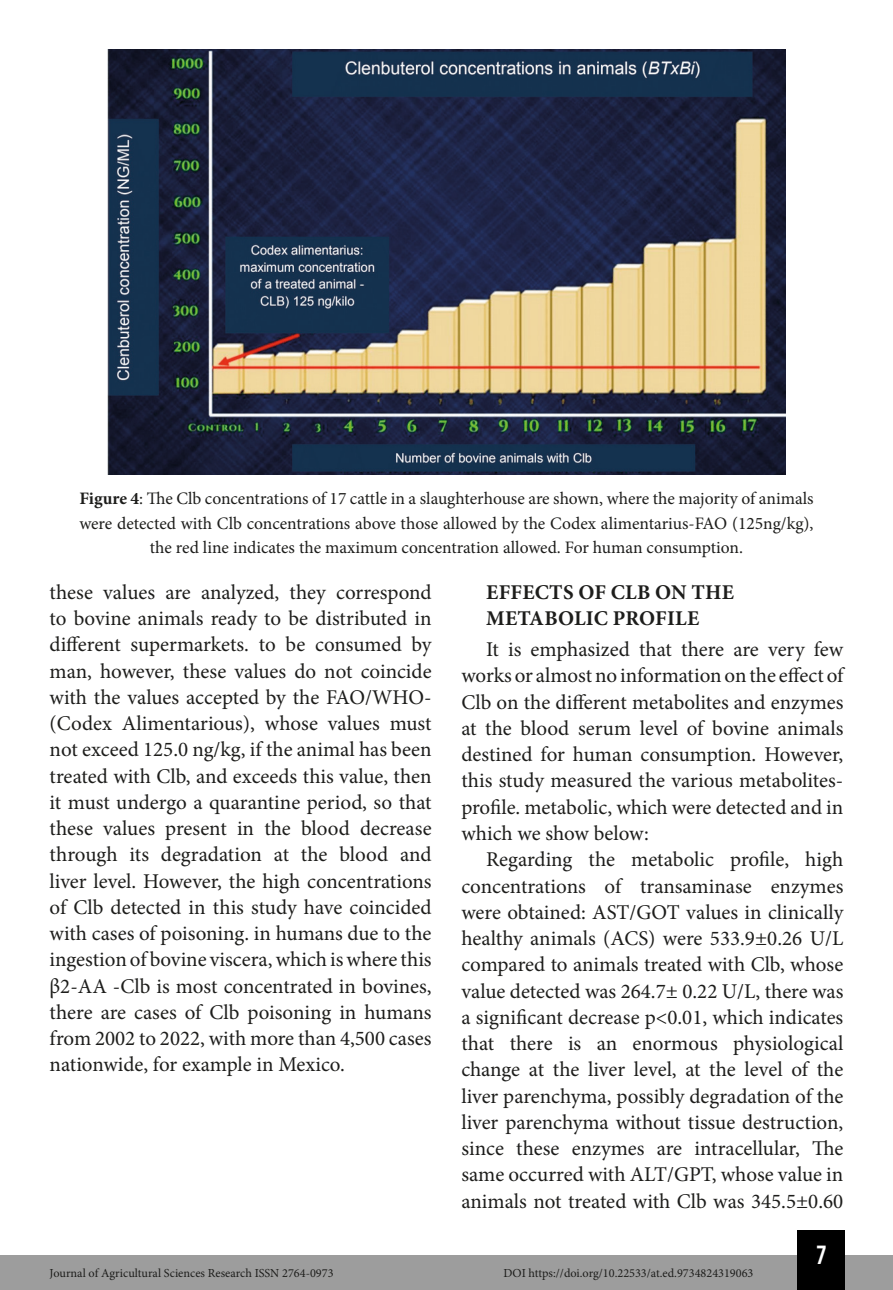
<style>
.page{position:relative;width:893px;height:1290px;background:#fff}
.page>*{position:absolute;margin:0;border:0;box-sizing:border-box;transform-origin:0 0}
.t1{font:26.25px "Bebas Kai";color:#fff}
.TXT{font:21px/26.2px "Minion Pro";color:#1d1d1b;text-align:justify}
.SUB{font:700 21px/26.2px "Minion Pro";letter-spacing:.01em;color:#1d1d1b}
.Info_Imagem{font:17.5px/24.5px "Minion Pro";color:#1d1d1b;text-align:center}
.t2{font:12.25px "Minion Pro";color:#1d1d1b}
.s1{font-weight:700}
</style>
<div class="page">
<div style="left:0;top:1255px;width:893px;height:35px;background:#9d9d9d"></div>
<div style="left:797px;top:1230px;width:48px;height:60px;background:#000"></div>
<img style="left:107px;top:50px;width:678px;height:425px">
<p class="Info_Imagem" style="left:79px;top:486px;width:736px"><span class="s1">Figure 4</span>: The Clb concentrations of 17 cattle in a slaughterhouse are shown, where the majority of animals were detected with Clb concentrations above those allowed by the Codex alimentarius-FAO (125ng/kg), the red line indicates the maximum concentration allowed. For human consumption.</p>
<p class="TXT" style="left:50px;top:579px;width:384px">these values are analyzed, they correspond to bovine animals ready to be distributed in different supermarkets. to be consumed by man, however, these values do not coincide with the values accepted by the FAO/WHO-(Codex Alimentarious), whose values must not exceed 125.0 ng/kg, if the animal has been treated with Clb, and exceeds this value, then it must undergo a quarantine period, so that these values present in the blood decrease through its degradation at the blood and liver level. However, the high concentrations of Clb detected in this study have coincided with cases of poisoning. in humans due to the ingestion of bovine viscera, which is where this β2-AA -Clb is most concentrated in bovines, there are cases of Clb poisoning in humans from 2002 to 2022, with more than 4,500 cases nationwide, for example in Mexico.</p>
<p class="SUB" style="left:486px;top:579px;width:249px">EFFECTS OF CLB ON THE<br>METABOLIC PROFILE</p>
<p class="TXT" style="left:461px;top:636px;width:384px;text-indent:25px">It is emphasized that there are very few works or almost no information on the effect of Clb on the different metabolites and enzymes at the blood serum level of bovine animals destined for human consumption. However, this study measured the various metabolites&shy;profile. metabolic, which were detected and in which we show below:</p>
<p class="TXT" style="left:461px;top:846px;width:383px;text-indent:25px">Regarding the metabolic profile, high concentrations of transaminase enzymes were obtained: AST/GOT values in clinically healthy animals (ACS) were 533.9±0.26 U/L compared to animals treated with Clb, whose value detected was 264.7± 0.22 U/L, there was a significant decrease p&lt;0.01, which indicates that there is an enormous physiological change at the liver level, at the level of the liver parenchyma, possibly degradation of the liver parenchyma without tissue destruction, since these enzymes are intracellular, The same occurred with ALT/GPT, whose value in animals not treated with Clb was 345.5±0.60</p>
<p class="t2" style="left:50px;top:1265px;width:285px">Journal of Agricultural Sciences Research ISSN 2764-0973</p>
<p class="t2" style="left:503px;top:1265px;width:252px">DOI https://doi.org/10.22533/at.ed.9734824319063</p>
<p class="t1" style="left:817px;top:1241px;width:11px">7</p>
</div>
